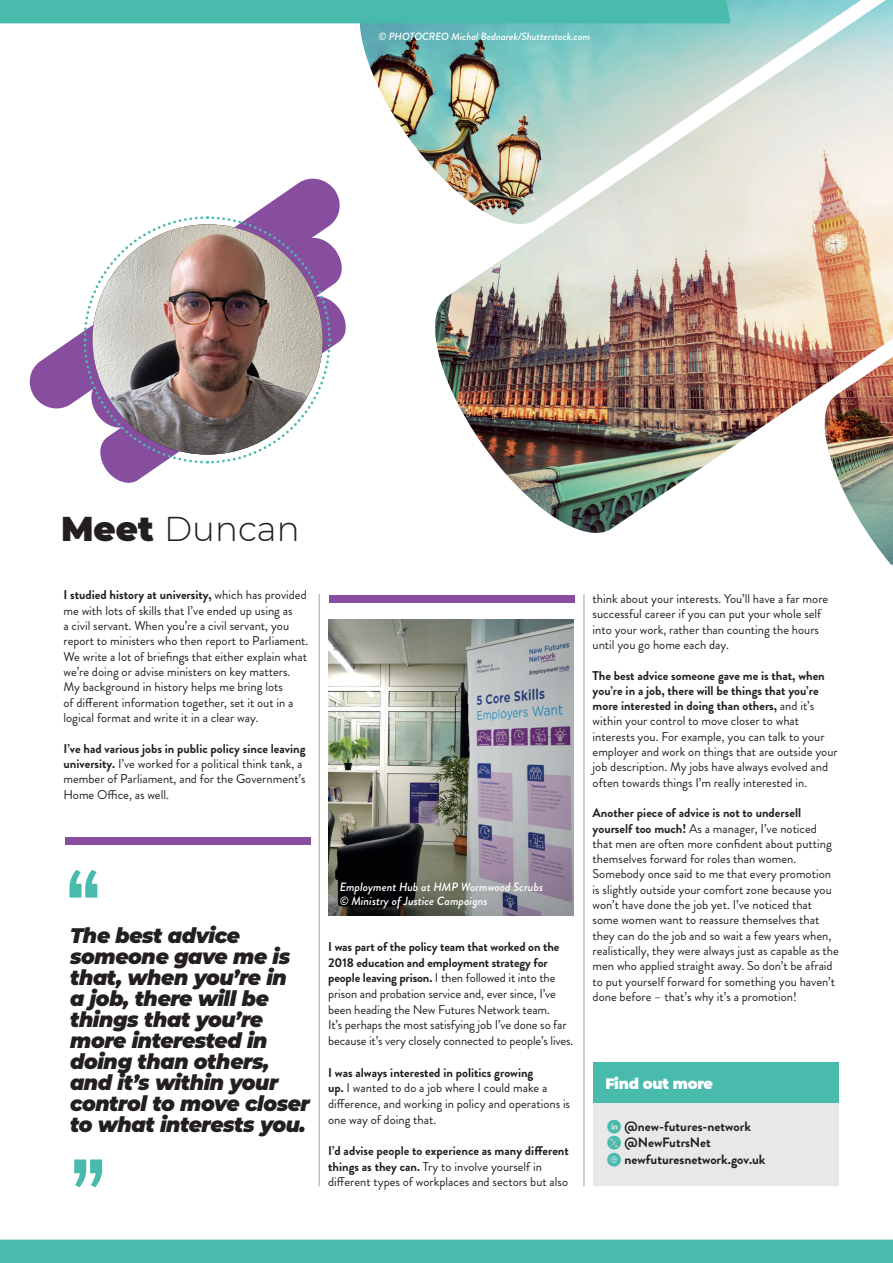
<style>
.page{position:relative;width:893px;height:1263px;background:#fff}
.page>*{position:absolute;margin:0;border:0;box-sizing:border-box;transform-origin:0 0}
.t1{font:700 106.35px "Rift";color:#48bbad}
.t2{font:300 34.35px "Montserrat";color:#231f20}
.t3{font:italic 900 21px/21px "Montserrat";letter-spacing:-.02em;color:#231f20}
.t4{font:900 15px "Montserrat";letter-spacing:-.02em;color:#fff}
.t5{font:700 13.5px "Brandon Grotesque";color:#231f20}
.t6{font:12.75px/15.3px "Brandon Grotesque";color:#231f20}
.t7{font:italic 500 12px/14.4px "Brandon Grotesque";color:#fff}
.t8{font:italic 500 10.5px "Brandon Grotesque";color:#fff}
.s1{font-weight:400}
.s2{font-weight:900}
.s3{font-weight:700}
.s4{font-family:"Social Media Circled";font-weight:400;color:#48bbad}
</style>
<div class="page">
<div style="left:0;top:1239px;width:893px;height:24px;background:#48bbad"></div>
<img style="left:329px;top:620px;width:244px;height:296px">
<div style="left:594px;top:1063px;width:245px;height:123px;background:#e7e8e9"></div>
<div style="left:594px;top:1062px;width:245px;height:41px;background:#48bbad"></div>
<hr style="left:319px;top:594px;width:1px;height:592px;background:#a0a1a5">
<hr style="left:584px;top:594px;width:1px;height:592px;background:#a0a1a5">
<div style="left:65px;top:837px;width:246px;height:8px;background:#874e9f"></div>
<div style="left:329px;top:595px;width:246px;height:7px;background:#874e9f"></div>
<svg style="left:29px;top:178px;width:311px;height:231px"></svg>
<svg style="left:103px;top:293px;width:243px;height:190px"></svg>
<svg style="left:82px;top:215px;width:250px;height:250px"></svg>
<img style="left:92px;top:224px;width:231px;height:231px;border-radius:115px">
<img style="left:435px;top:237px;width:376px;height:296px">
<svg style="left:811px;top:237px;width:82px;height:329px;background:#e4b391"></svg>
<img style="left:811px;top:357px;width:82px;height:208px">
<svg style="left:346px;top:0;width:547px;height:237px"></svg>
<img style="left:352px;top:0;width:509px;height:237px">
<div style="left:0;top:0;width:730px;height:23px;background:#48bbad"></div>
<svg style="left:608px;top:1137px;width:12px;height:12px"></svg>
<svg style="left:611px;top:1139px;width:7px;height:7px"></svg>
<p class="t8" style="left:378px;top:29px;width:213px"><span class="s1">©</span> PHOTOCREO Michal Bednarek/Shutterstock.com</p>
<p class="t2" style="left:61px;top:506px;width:240px"><span class="s2">Meet</span> Duncan</p>
<p class="t6" style="left:64px;top:587px;width:246px"><span class="s3">I studied history at university,</span> which has provided me with lots of skills that I’ve ended up using as<br>a civil servant. When you’re a civil servant, you report to ministers who then report to Parliament.<br>We write a lot of briefings that either explain what we’re doing or advise ministers on key matters.<br>My background in history helps me bring lots<br>of different information together, set it out in a logical format and write it in a clear way.</p>
<p class="t6" style="left:64px;top:741px;width:244px"><span class="s3">I’ve had various jobs in public policy since leaving university.</span> I’ve worked for a political think tank, a member of Parliament, and for the Government’s Home Office, as well.</p>
<p class="t1" style="left:65px;top:832px;width:38px">“</p>
<p class="t3" style="left:70px;top:923px;width:241px">The best advice someone gave me is that, when you’re in<br>a job, there will be things that you’re more interested in doing than others, and it’s within your control to move closer to what interests you.</p>
<p class="t1" style="left:70px;top:1120px;width:38px">”</p>
<p class="t7" style="left:340px;top:879px;width:205px">Employment Hub at HMP Wormwood Scrubs <span class="s1">©</span> Ministry of Justice Campaigns</p>
<p class="t6" style="left:328px;top:939px;width:247px;line-height:15.8px"><span class="s3">I was part of the policy team that worked on the 2018 education and employment strategy for people leaving prison.</span> I then followed it into the prison and probation service and, ever since, I’ve been heading the New Futures Network team.<br>It’s perhaps the most satisfying job I’ve done so far because it’s very closely connected to people’s lives.</p>
<p class="t6" style="left:328px;top:1064px;width:243px;line-height:15.8px"><span class="s3">I was always interested in politics growing<br>up.</span> I wanted to do a job where I could make a difference, and working in policy and operations is one way of doing that.</p>
<p class="t6" style="left:328px;top:1143px;width:242px;line-height:15.8px"><span class="s3">I’d advise people to experience as many different things as they can.</span> Try to involve yourself in different types of workplaces and sectors but also</p>
<p class="t6" style="left:593px;top:591px;width:237px">think about your interests. You’ll have a far more successful career if you can put your whole self into your work, rather than counting the hours until you go home each day.</p>
<p class="t6" style="left:593px;top:668px;width:247px"><span class="s3">The best advice someone gave me is that, when you’re in a job, there will be things that you’re more interested in doing than others,</span> and it’s within your control to move closer to what interests you. For example, you can talk to your employer and work on things that are outside your job description. My jobs have always evolved and often towards things I’m really interested in.</p>
<p class="t6" style="left:593px;top:805px;width:241px"><span class="s3">Another piece of advice is not to undersell yourself too much!</span> As a manager, I’ve noticed that men are often more confident about putting themselves forward for roles than women.</p>
<p class="t6" style="left:593px;top:866px;width:248px">Somebody once said to me that every promotion is slightly outside your comfort zone because you won’t have done the job yet. I’ve noticed that some women want to reassure themselves that they can do the job and so wait a few years when, realistically, they were always just as capable as the men who applied straight away. So don’t be afraid to put yourself forward for something you haven’t done before – that’s why it’s a promotion!</p>
<p class="t4" style="left:605px;top:1072px;width:109px">Find out more</p>
<p class="t5" style="left:607px;top:1117px;width:146px"><span class="s4">C</span> @new-futures-network</p>
<p class="t5" style="left:607px;top:1133px;width:105px"><span class="s4">C</span> @NewFutrsNet</p>
<p class="t5" style="left:607px;top:1149px;width:160px"><span class="s4">K</span> newfuturesnetwork.gov.uk</p>
</div>
